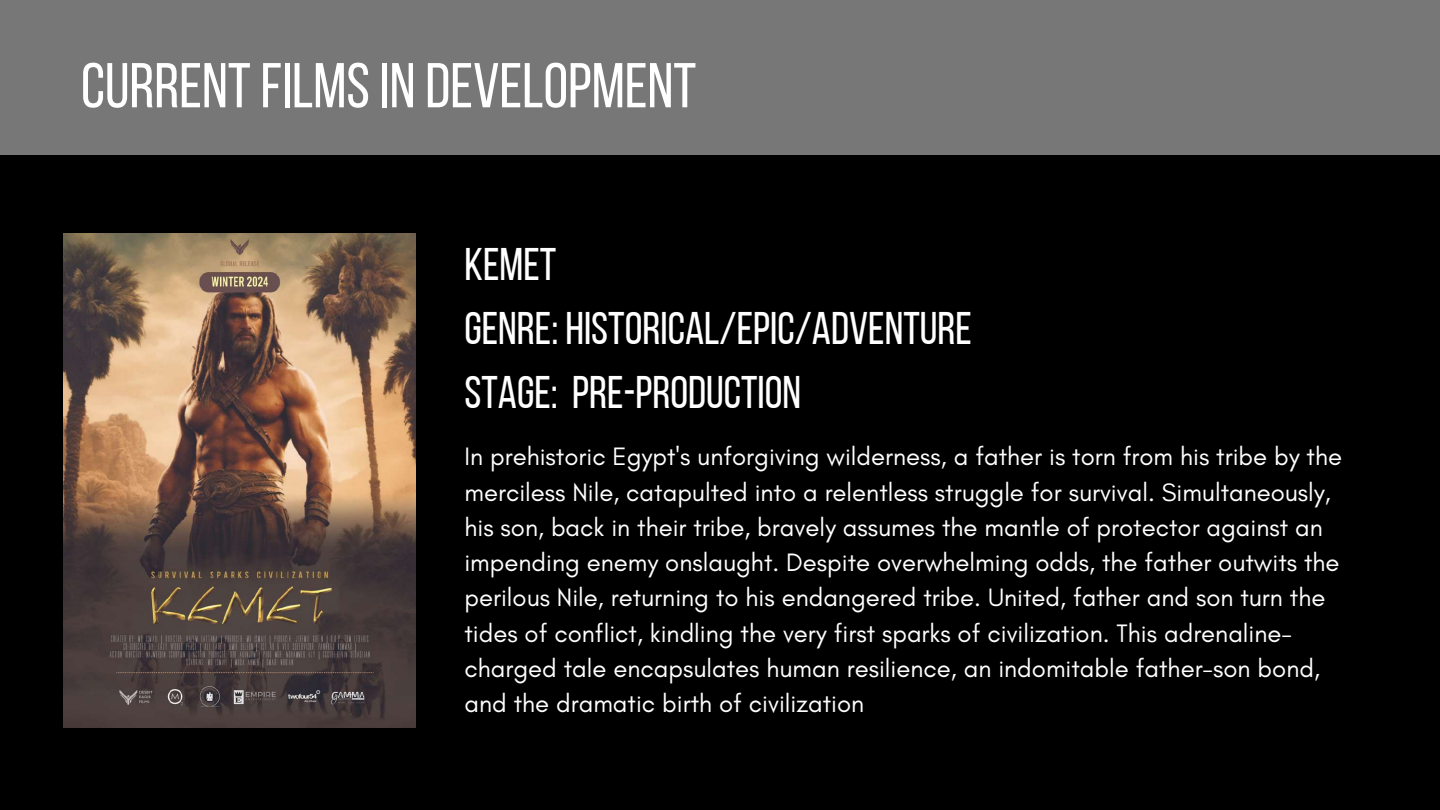
<style>
.page{position:relative;width:1440px;height:810px;background:#000}
.page>*{position:absolute;margin:0;border:0;box-sizing:border-box;transform-origin:0 0}
.t1{font:63.2px "Bebas Neue";color:#fff}
.t2{font:45.6px/63.8px "Bebas Neue";color:#fff}
.t3{font:25.7px/35.2px "Glacial Indifference";color:#fff}
</style>
<div class="page">
<div style="left:0;top:0;width:1440px;height:155px;background:#777"></div>
<img style="left:64px;top:234px;width:352px;height:493px">
<h1 class="t1" style="left:81px;top:60px;width:617px">CURRENTFILMSIN DEVELOPMENT</h1>
<h2 class="t2" style="left:464px;top:237px;width:509px">KEMET<br>GENRE: HISTORICAL/EPIC/ADVENTURE<br>STAGE: PRE-PRODUCTION</h2>
<p class="t3" style="left:464px;top:439px;width:879px">In prehistoric Egypt's unforgiving wilderness, a father is torn from his tribe by the merciless Nile, catapulted into a relentless struggle for survival. Simultaneously, his son, back in their tribe, bravely assumes the mantle of protector against an impending enemy onslaught. Despite overwhelming odds, the father outwits the perilous Nile, returning to his endangered tribe. United, father and son turn the tides of conflict, kindling the very first sparks of civilization. This adrenaline&shy;charged tale encapsulates human resilience, an indomitable father-son bond, and the dramatic birth of civilization</p>
</div>
